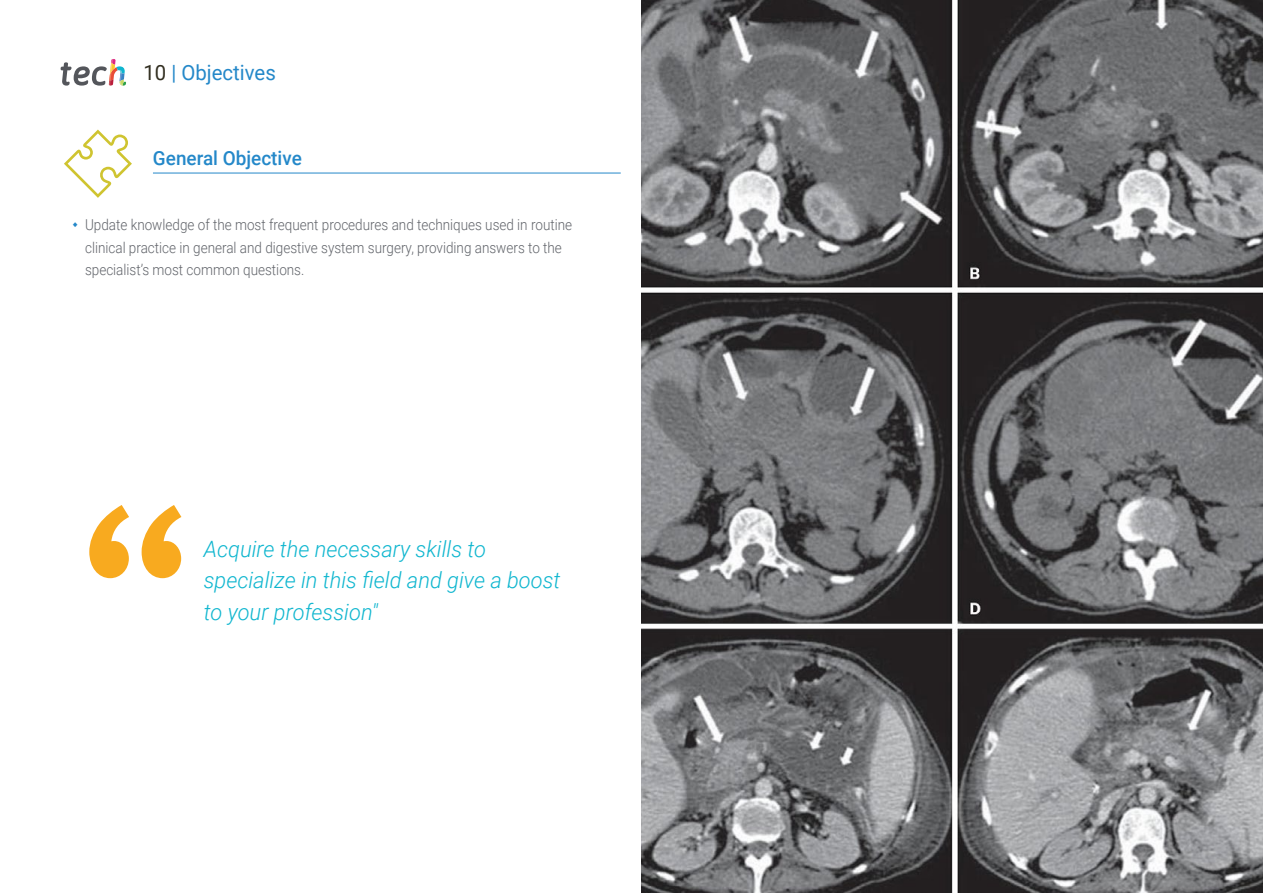
<style>
.page{position:relative;width:1263px;height:893px;background:#fff}
.page>*{position:absolute;margin:0;border:0;box-sizing:border-box;transform-origin:0 0}
.t1{font:italic 300 22.5px/31.5px "Roboto";color:#0fb6cf}
.t2{font:21px "Roboto";color:#2488c9}
.t3{font:500 19.5px "Roboto";color:#2488c9}
.t4{font:300 15px/22.5px "Roboto";color:#61646a;scale:.9 1}
.s1{color:#312e20}
</style>
<div class="page">
<hr style="left:153px;top:173px;width:468px;height:1px;background:#2488c9">
<svg style="left:64px;top:130px;width:68px;height:68px"></svg>
<svg style="left:61px;top:59px;width:65px;height:27px"></svg>
<svg style="left:89px;top:505px;width:92px;height:73px"></svg>
<img style="left:641px;top:0;width:622px;height:893px">
<h2 class="t2" style="left:144px;top:57px;width:134px"><span class="s1">10</span> | Objectives</h2>
<h3 class="t3" style="left:153px;top:144px;width:150px">General Objective</h3>
<p class="t4" style="left:85px;top:213px;width:543px">Update knowledge of the most frequent procedures and techniques used in routine clinical practice in general and digestive system surgery, providing answers to the specialist’s most common questions.</p>
<h1 class="t1" style="left:204px;top:532px;width:358px">Acquire the necessary skills to specialize in this field and give a boost to your profession"</h1>
</div>
